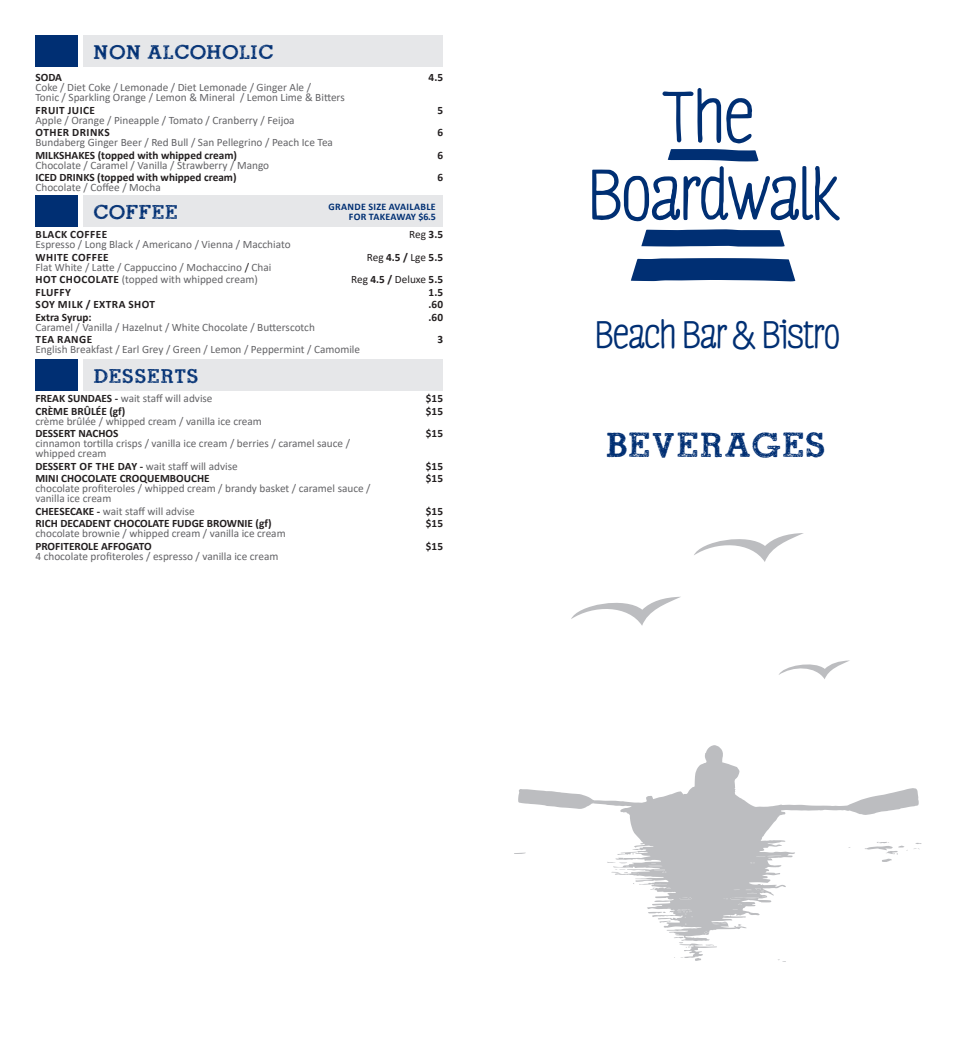
<style>
.page{position:relative;width:957px;height:1063px;background:#fff}
.page>*{position:absolute;margin:0;border:0;box-sizing:border-box;transform-origin:0 0}
.t1{font:43.75px "ROADMOVIE";color:#002f73}
.t2{font:700 38.25px "Four Seasons Essential";color:#002f73}
.t3{font:25px "ROADMOVIE";color:#002f73}
.t4{font:11.25px "Calibri";color:#636366}
.t5{font:700 11.25px "Calibri";color:#231f20}
.t6{font:700 11.25px "Calibri";letter-spacing:.04em;color:#231f20}
.t7{font:11.25px "Calibri";color:#231f20}
.t8{font:700 10px "Calibri";letter-spacing:.03em;color:#002f73}
.s1{font-weight:700}
.s2{font-weight:400}
.s3{color:#231f20}
.s4{font-weight:700;color:#231f20}
</style>
<div class="page">
<div style="left:35px;top:359px;width:43px;height:32px;background:#002f73"></div>
<div style="left:84px;top:359px;width:359px;height:32px;background:#e6e7e9"></div>
<svg style="left:631px;top:258px;width:164px;height:23px;background:#143f7e"></svg>
<svg style="left:641px;top:229px;width:143px;height:18px;background:#1c4682"></svg>
<svg style="left:592px;top:88px;width:248px;height:133px"></svg>
<svg style="left:674px;top:942px;width:43px;height:19px"></svg>
<svg style="left:594px;top:745px;width:324px;height:196px"></svg>
<svg style="left:518px;top:789px;width:76px;height:20px"></svg>
<svg style="left:779px;top:660px;width:71px;height:19px"></svg>
<svg style="left:571px;top:596px;width:110px;height:30px"></svg>
<svg style="left:694px;top:533px;width:110px;height:29px"></svg>
<div style="left:35px;top:35px;width:43px;height:32px;background:#002f73"></div>
<div style="left:84px;top:35px;width:359px;height:32px;background:#e6e7e9"></div>
<div style="left:35px;top:195px;width:43px;height:32px;background:#002f73"></div>
<div style="left:84px;top:195px;width:359px;height:32px;background:#e6e7e9"></div>
<p class="t3" style="left:94px;top:39px;width:182px">NON ALCOHOLIC</p>
<p class="t5" style="left:35px;top:70px;width:28px">SODA</p>
<p class="t5" style="left:429px;top:70px;width:16px">4.5</p>
<p class="t4" style="left:35px;top:80px;width:277px">Coke / Diet Coke / Lemonade / Diet Lemonade / Ginger Ale /</p>
<p class="t4" style="left:35px;top:90px;width:311px">Tonic / Sparkling Orange / Lemon &amp; Mineral / Lemon Lime &amp; Bitters</p>
<p class="t6" style="left:36px;top:102px;width:61px">FRUIT JUICE</p>
<p class="t5" style="left:437px;top:102px;width:7px">5</p>
<p class="t4" style="left:35px;top:112px;width:261px">Apple / Orange / Pineapple / Tomato / Cranberry / Feijoa</p>
<p class="t6" style="left:36px;top:125px;width:76px">OTHER DRINKS</p>
<p class="t5" style="left:437px;top:125px;width:7px">6</p>
<p class="t4" style="left:35px;top:135px;width:299px">Bundaberg Ginger Beer / Red Bull / San Pellegrino / Peach Ice Tea</p>
<p class="t5" style="left:35px;top:147px;width:203px">MILKSHAKES (topped with whipped cream)</p>
<p class="t5" style="left:437px;top:147px;width:7px">6</p>
<p class="t4" style="left:35px;top:157px;width:235px">Chocolate / Caramel / Vanilla / Strawberry / Mango</p>
<p class="t5" style="left:35px;top:170px;width:203px">ICED DRINKS (topped with whipped cream)</p>
<p class="t5" style="left:437px;top:170px;width:7px">6</p>
<p class="t4" style="left:35px;top:180px;width:127px">Chocolate / Coffee / Mocha</p>
<p class="t3" style="left:94px;top:199px;width:86px">COFFEE</p>
<p class="t8" style="left:329px;top:199px;width:109px">GRANDE SIZE AVAILABLE</p>
<p class="t8" style="left:349px;top:209px;width:88px">FOR TAKEAWAY $6.5</p>
<p class="t6" style="left:36px;top:227px;width:73px">BLACK COFFEE</p>
<p class="t7" style="left:409px;top:227px;width:35px">Reg <span class="s1">3.5</span></p>
<p class="t4" style="left:35px;top:237px;width:257px">Espresso / Long Black / Americano / Vienna / Macchiato</p>
<p class="t6" style="left:36px;top:249px;width:75px">WHITE COFFEE</p>
<p class="t5" style="left:367px;top:249px;width:78px"><span class="s2">Reg</span> 4.5 / <span class="s2">Lge</span> 5.5</p>
<p class="t4" style="left:35px;top:259px;width:237px">Flat White / Latte / Cappuccino / Mochaccino <span class="s3">/</span> Chai</p>
<p class="t4" style="left:36px;top:272px;width:224px"><span class="s4">HOT CHOCOLATE</span> (topped with whipped cream)</p>
<p class="t7" style="left:351px;top:272px;width:93px">Reg <span class="s1">4.5 /</span> Deluxe <span class="s1">5.5</span></p>
<p class="t5" style="left:36px;top:284px;width:37px">FLUFFY</p>
<p class="t5" style="left:429px;top:284px;width:16px">1.5</p>
<p class="t6" style="left:36px;top:297px;width:121px">SOY MILK / EXTRA SHOT</p>
<p class="t5" style="left:429px;top:297px;width:16px">.60</p>
<p class="t5" style="left:35px;top:309px;width:58px">Extra Syrup:</p>
<p class="t5" style="left:429px;top:309px;width:16px">.60</p>
<p class="t4" style="left:35px;top:319px;width:281px">Caramel / Vanilla / Hazelnut / White Chocolate / Butterscotch</p>
<p class="t6" style="left:36px;top:332px;width:58px">TEA RANGE</p>
<p class="t5" style="left:437px;top:332px;width:7px">3</p>
<p class="t4" style="left:35px;top:342px;width:326px">English Breakfast / Earl Grey / Green / Lemon / Peppermint / Camomile</p>
<p class="t3" style="left:94px;top:363px;width:107px">DESSERTS</p>
<p class="t4" style="left:35px;top:391px;width:179px"><span class="s4">FREAK SUNDAES -</span> wait staff will advise</p>
<p class="t5" style="left:426px;top:391px;width:19px">$15</p>
<p class="t5" style="left:35px;top:403px;width:92px">CRÈME BRÛLÉE (gf)</p>
<p class="t5" style="left:426px;top:403px;width:19px">$15</p>
<p class="t4" style="left:35px;top:413px;width:228px">crème brûlée / whipped cream / vanilla ice cream</p>
<p class="t5" style="left:35px;top:426px;width:85px">DESSERT NACHOS</p>
<p class="t5" style="left:426px;top:426px;width:19px">$15</p>
<p class="t4" style="left:35px;top:436px;width:316px">cinnamon tortilla crisps / vanilla ice cream / berries / caramel sauce /</p>
<p class="t4" style="left:35px;top:446px;width:72px">whipped cream</p>
<p class="t4" style="left:35px;top:458px;width:204px"><span class="s4">DESSERT OF THE DAY -</span> wait staff will advise</p>
<p class="t5" style="left:426px;top:458px;width:19px">$15</p>
<p class="t5" style="left:35px;top:471px;width:176px">MINI CHOCOLATE CROQUEMBOUCHE</p>
<p class="t5" style="left:426px;top:471px;width:19px">$15</p>
<p class="t4" style="left:35px;top:481px;width:337px">chocolate profiteroles / whipped cream / brandy basket / caramel sauce /</p>
<p class="t4" style="left:35px;top:491px;width:77px">vanilla ice cream</p>
<p class="t4" style="left:35px;top:503px;width:161px"><span class="s4">CHEESECAKE -</span> wait staff will advise</p>
<p class="t5" style="left:426px;top:503px;width:19px">$15</p>
<p class="t5" style="left:35px;top:516px;width:238px">RICH DECADENT CHOCOLATE FUDGE BROWNIE (gf)</p>
<p class="t5" style="left:426px;top:516px;width:19px">$15</p>
<p class="t4" style="left:35px;top:526px;width:252px">chocolate brownie / whipped cream / vanilla ice cream</p>
<p class="t5" style="left:35px;top:538px;width:118px">PROFITEROLE AFFOGATO</p>
<p class="t5" style="left:426px;top:538px;width:19px">$15</p>
<p class="t4" style="left:35px;top:548px;width:244px">4 chocolate profiteroles / espresso / vanilla ice cream</p>
<p class="t2" style="left:595px;top:311px;width:246px">Beach Bar &amp; Bistro</p>
<p class="t1" style="left:607px;top:422px;width:223px">BEVERAGES</p>
</div>
